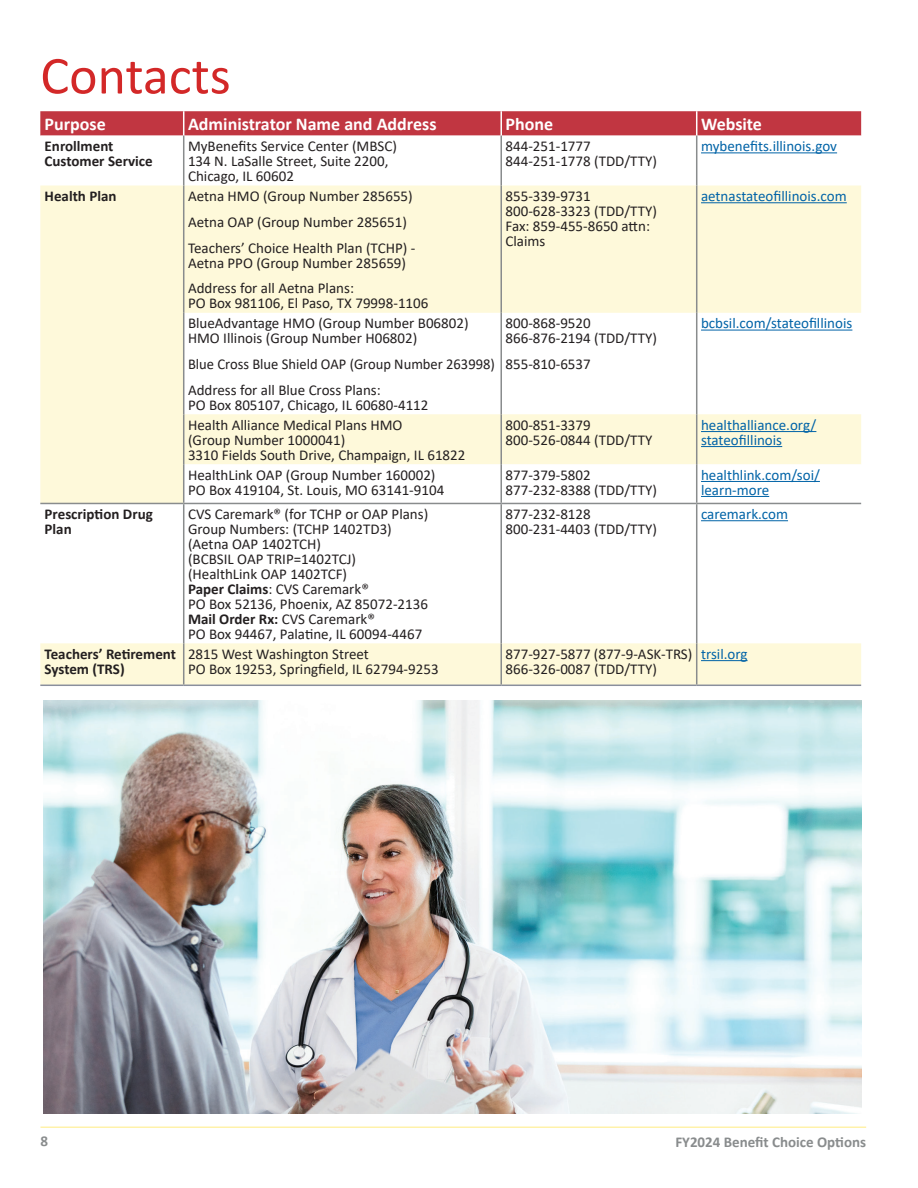
<style>
.page{position:relative;width:918px;height:1188px;background:#fff}
.page>*{position:absolute;margin:0;border:0;box-sizing:border-box;transform-origin:0 0}
.Header2_Red{font:54px "Calibri";color:#d32828}
.Table_Header_White{font:700 18px "Calibri";color:#fff}
.TableText_10pt{font:15px/15px "Calibri";color:#231f20}
.TableText_10pt-2{font:15px/15px "Calibri";color:#0163a7}
.TableText{font:700 15px/15px "Calibri";color:#231f20}
.t1{font:700 15px "Calibri";color:#898c8d}
.s1{font-weight:700}
</style>
<div class="page">
<hr style="left:40px;top:1126px;width:826px;height:2px;background:#fff2aa">
<svg style="left:40px;top:136px;width:821px;height:50px"></svg>
<svg style="left:40px;top:186px;width:821px;height:499px"></svg>
<svg style="left:40px;top:111px;width:821px;height:25px;background:#c33d48"></svg>
<hr style="left:183px;top:136px;width:1px;height:50px;background:#898c8d">
<hr style="left:500px;top:136px;width:2px;height:50px;background:#898c8d">
<hr style="left:696px;top:136px;width:1px;height:50px;background:#898c8d">
<hr style="left:183px;top:186px;width:1px;height:127px;background:#898c8d">
<hr style="left:500px;top:186px;width:2px;height:127px;background:#898c8d">
<hr style="left:696px;top:186px;width:1px;height:127px;background:#898c8d">
<hr style="left:183px;top:313px;width:1px;height:101px;background:#898c8d">
<hr style="left:500px;top:313px;width:2px;height:101px;background:#898c8d">
<hr style="left:696px;top:313px;width:1px;height:101px;background:#898c8d">
<hr style="left:183px;top:414px;width:1px;height:50px;background:#898c8d">
<hr style="left:500px;top:414px;width:2px;height:50px;background:#898c8d">
<hr style="left:696px;top:414px;width:1px;height:50px;background:#898c8d">
<hr style="left:183px;top:464px;width:1px;height:39px;background:#898c8d">
<hr style="left:500px;top:464px;width:2px;height:39px;background:#898c8d">
<hr style="left:696px;top:464px;width:1px;height:39px;background:#898c8d">
<hr style="left:183px;top:504px;width:1px;height:139px;background:#898c8d">
<hr style="left:500px;top:504px;width:2px;height:139px;background:#898c8d">
<hr style="left:696px;top:504px;width:1px;height:139px;background:#898c8d">
<hr style="left:183px;top:643px;width:1px;height:42px;background:#898c8d">
<hr style="left:500px;top:643px;width:2px;height:42px;background:#898c8d">
<hr style="left:696px;top:643px;width:1px;height:42px;background:#898c8d">
<hr style="left:40px;top:503px;width:144px;height:1px;background:#898c8d">
<hr style="left:184px;top:503px;width:317px;height:1px;background:#898c8d">
<hr style="left:501px;top:503px;width:196px;height:1px;background:#898c8d">
<hr style="left:697px;top:503px;width:164px;height:1px;background:#898c8d">
<hr style="left:40px;top:685px;width:144px;height:1px;background:#8a8f9d">
<hr style="left:184px;top:685px;width:317px;height:1px;background:#8a8f9d">
<hr style="left:501px;top:685px;width:196px;height:1px;background:#8a8f9d">
<hr style="left:697px;top:685px;width:164px;height:1px;background:#8a8f9d">
<hr style="left:701px;top:152px;width:136px;height:1px;background:#0163a7">
<hr style="left:701px;top:202px;width:146px;height:1px;background:#0163a7">
<hr style="left:701px;top:330px;width:151px;height:1px;background:#0163a7">
<hr style="left:701px;top:431px;width:115px;height:1px;background:#0163a7">
<hr style="left:701px;top:446px;width:81px;height:1px;background:#0163a7">
<hr style="left:701px;top:481px;width:119px;height:1px;background:#0163a7">
<hr style="left:701px;top:496px;width:68px;height:1px;background:#0163a7">
<hr style="left:701px;top:520px;width:87px;height:1px;background:#0163a7">
<hr style="left:701px;top:660px;width:47px;height:1px;background:#0163a7">
<img style="left:43px;top:701px;width:819px;height:412px">
<h2 class="Header2_Red" style="left:40px;top:38px;width:192px">Contacts</h2>
<p class="Table_Header_White" style="left:45px;top:111px;width:63px">Purpose</p>
<p class="Table_Header_White" style="left:188px;top:111px;width:250px">Administrator Name and Address</p>
<p class="Table_Header_White" style="left:506px;top:111px;width:49px">Phone</p>
<p class="Table_Header_White" style="left:701px;top:111px;width:62px">Website</p>
<p class="TableText" style="left:45px;top:139px;width:110px">Enrollment<br>Customer Service</p>
<p class="TableText_10pt" style="left:188px;top:138px;width:210px">MyBenefits Service Center (MBSC)<br>134 N. LaSalle Street, Suite 2200,<br>Chicago, IL 60602</p>
<p class="TableText_10pt" style="left:506px;top:138px;width:153px">844-251-1777<br>844-251-1778 (TDD/TTY)</p>
<p class="TableText_10pt-2" style="left:701px;top:138px;width:138px">mybenefits.illinois.gov</p>
<p class="TableText" style="left:45px;top:188px;width:73px">Health Plan</p>
<p class="TableText_10pt" style="left:188px;top:188px;width:226px">Aetna HMO (Group Number 285655)</p>
<p class="TableText_10pt" style="left:188px;top:214px;width:220px">Aetna OAP (Group Number 285651)</p>
<p class="TableText_10pt" style="left:188px;top:240px;width:229px">Teachers’ Choice Health Plan (TCHP) -<br>Aetna PPO (Group Number 285659)</p>
<p class="TableText_10pt" style="left:188px;top:281px;width:242px">Address for all Aetna Plans:<br>PO Box 981106, El Paso, TX 79998-1106</p>
<p class="TableText_10pt" style="left:506px;top:188px;width:153px">855-339-9731<br>800-628-3323 (TDD/TTY)<br>Fax: 859-455-8650 attn:<br>Claims</p>
<p class="TableText_10pt-2" style="left:701px;top:188px;width:147px">aetnastateofillinois.com</p>
<p class="TableText_10pt" style="left:188px;top:316px;width:282px">BlueAdvantage HMO (Group Number B06802)<br>HMO Illinois (Group Number H06802)</p>
<p class="TableText_10pt" style="left:188px;top:356px;width:308px">Blue Cross Blue Shield OAP (Group Number 263998)</p>
<p class="TableText_10pt" style="left:188px;top:382px;width:242px">Address for all Blue Cross Plans:<br>PO Box 805107, Chicago, IL 60680-4112</p>
<p class="TableText_10pt" style="left:506px;top:316px;width:153px">800-868-9520<br>866-876-2194 (TDD/TTY)</p>
<p class="TableText_10pt" style="left:506px;top:356px;width:87px">855-810-6537</p>
<p class="TableText_10pt-2" style="left:701px;top:316px;width:153px">bcbsil.com/stateofillinois</p>
<p class="TableText_10pt" style="left:188px;top:417px;width:279px">Health Alliance Medical Plans HMO<br>(Group Number 1000041)<br>3310 Fields South Drive, Champaign, IL 61822</p>
<p class="TableText_10pt" style="left:506px;top:417px;width:148px">800-851-3379<br>800-526-0844 (TDD/TTY</p>
<p class="TableText_10pt-2" style="left:701px;top:417px;width:117px">healthalliance.org/ stateofillinois</p>
<p class="TableText_10pt" style="left:188px;top:467px;width:258px">HealthLink OAP (Group Number 160002)<br>PO Box 419104, St. Louis, MO 63141-9104</p>
<p class="TableText_10pt" style="left:506px;top:467px;width:153px">877-379-5802<br>877-232-8388 (TDD/TTY)</p>
<p class="TableText_10pt-2" style="left:701px;top:467px;width:120px">healthlink.com/soi/ learn-more</p>
<p class="TableText" style="left:45px;top:506px;width:110px">Prescription Drug<br>Plan</p>
<p class="TableText_10pt" style="left:188px;top:506px;width:242px">CVS Caremark® (for TCHP or OAP Plans)<br>Group Numbers: (TCHP 1402TD3) (Aetna OAP 1402TCH)<br>(BCBSIL OAP TRIP=1402TCJ) (HealthLink OAP 1402TCF)<br><span class="s1">Paper Claims</span>: CVS Caremark®<br>PO Box 52136, Phoenix, AZ 85072-2136<br><span class="s1">Mail Order Rx:</span> CVS Caremark®<br>PO Box 94467, Palatine, IL 60094-4467</p>
<p class="TableText_10pt" style="left:506px;top:506px;width:153px">877-232-8128<br>800-231-4403 (TDD/TTY)</p>
<p class="TableText_10pt-2" style="left:701px;top:506px;width:89px">caremark.com</p>
<p class="TableText" style="left:45px;top:646px;width:133px">Teachers’ Retirement<br>System (TRS)</p>
<p class="TableText_10pt" style="left:188px;top:646px;width:252px">2815 West Washington Street<br>PO Box 19253, Springfield, IL 62794-9253</p>
<p class="TableText_10pt" style="left:506px;top:646px;width:188px">877-927-5877 (877-9-ASK-TRS)<br>866-326-0087 (TDD/TTY)</p>
<p class="TableText_10pt-2" style="left:701px;top:646px;width:48px">trsil.org</p>
<p class="t1" style="left:40px;top:1131px;width:9px">8</p>
<p class="t1" style="left:675px;top:1132px;width:192px">FY2024 Benefit Choice Options</p>
</div>
